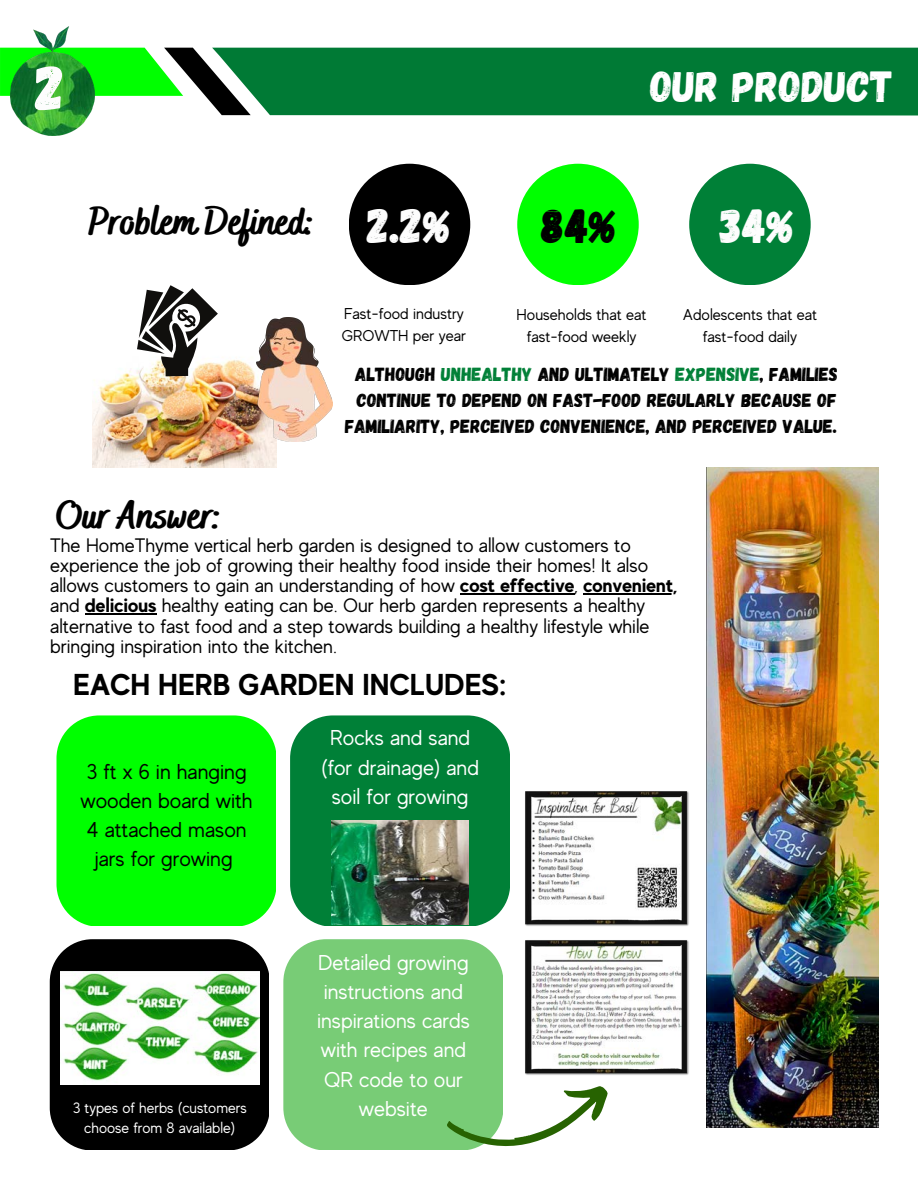
<style>
.page{position:relative;width:918px;height:1188px;background:#fff}
.page>*{position:absolute;margin:0;border:0;box-sizing:border-box;transform-origin:0 0}
.t1{font:63px "Gagalin";color:#fdfdfd}
.t2{font:48.45px "Gagalin";color:#fdfdfd}
.t3{font:48.45px "Gagalin";color:#000}
.t4{font:43.5px "Gagalin";color:#fff}
.t5{font:800 39px "Bakerie Smooth";color:#000}
.t6{font:700 30.15px "MADE Evolve Sans";color:#000}
.t7{font:21.45px/29.2px "MADE Evolve Sans";color:#fff;text-align:center}
.t8{font:21.45px/29.2px "MADE Evolve Sans";color:#000;text-align:center}
.t9{font:19.5px/20.2px "MADE Evolve Sans";color:#000}
.t10{font:18.9px/25.8px "Gagalin";color:#000;text-align:center}
.t11{font:15.6px/21.8px "MADE Evolve Sans";color:#000;text-align:center}
.t12{font:15px/20.2px "MADE Evolve Sans";color:#fff;text-align:center}
.s1{color:#008037}
.s2{font-weight:700}
</style>
<div class="page">
<div style="left:251px;top:48px;width:667px;height:67px;background:#007a35"></div>
<svg style="left:0;top:48px;width:251px;height:67px"></svg>
<div style="left:349px;top:164px;width:121px;height:121px;background:#000;border-radius:50%"></div>
<div style="left:517px;top:164px;width:122px;height:121px;background:#0f0;border-radius:50%"></div>
<div style="left:689px;top:164px;width:122px;height:121px;background:#008037;border-radius:50%"></div>
<img style="left:92px;top:360px;width:185px;height:108px">
<svg style="left:137px;top:285px;width:81px;height:91px"></svg>
<img style="left:256px;top:318px;width:77px;height:123px">
<img style="left:706px;top:468px;width:173px;height:659px">
<svg style="left:56px;top:715px;width:220px;height:211px;background:#0dff0d"></svg>
<svg style="left:290px;top:715px;width:220px;height:211px;background:#0e8641"></svg>
<svg style="left:50px;top:939px;width:219px;height:211px;background:#141414"></svg>
<div style="left:283px;top:939px;width:220px;height:211px;background:#78cc76"></div>
<img style="left:331px;top:821px;width:138px;height:103px">
<img style="left:525px;top:791px;width:164px;height:135px">
<img style="left:525px;top:940px;width:164px;height:135px">
<svg style="left:446px;top:1076px;width:162px;height:74px"></svg>
<img style="left:11px;top:27px;width:83px;height:109px">
<img style="left:60px;top:972px;width:199px;height:112px">
<hr style="left:460px;top:593px;width:115px;height:1px;background:#000">
<hr style="left:583px;top:593px;width:94px;height:1px;background:#000">
<hr style="left:85px;top:614px;width:71px;height:1px;background:#000">
<h1 class="t1" style="left:35px;top:47px;width:31px">2</h1>
<h3 class="t4" style="left:650px;top:58px;width:244px">OUR PRODUCT</h3>
<h3 class="t5" style="left:89px;top:198px;width:227px">Problem Defined:</h3>
<h3 class="t5" style="left:57px;top:493px;width:166px">Our Answer:</h3>
<h2 class="t2" style="left:367px;top:194px;width:86px">2.2%</h2>
<h2 class="t3" style="left:542px;top:194px;width:78px">84%</h2>
<h2 class="t2" style="left:720px;top:194px;width:77px">34%</h2>
<p class="t11" style="left:342px;top:304px;width:126px;line-height:21.1px;text-align:left">Fast-food industry<br>GROWTH per year</p>
<p class="t11" style="left:517px;top:304px;width:131px">Households that eat fast-food weekly</p>
<p class="t11" style="left:683px;top:304px;width:136px">Adolescents that eat fast-food daily</p>
<p class="t10" style="left:345px;top:361px;width:494px">ALTHOUGH <span class="s1">UNHEALTHY</span> AND ULTIMATELY <span class="s1">EXPENSIVE</span>, FAMILIES<br>CONTINUE TO DEPEND ON FAST-FOOD REGULARLY BECAUSE OF<br>FAMILIARITY, PERCEIVED CONVENIENCE, AND PERCEIVED VALUE.</p>
<p class="t9" style="left:50px;top:535px;width:629px">The HomeThyme vertical herb garden is designed to allow customers to experience the job of growing their healthy food inside their homes! It also allows customers to gain an understanding of how <span class="s2">cost effective</span>, <span class="s2">convenient, </span>and <span class="s2">delicious</span> healthy eating can be. Our herb garden represents a healthy alternative to fast food and a step towards building a healthy lifestyle while bringing inspiration into the kitchen.</p>
<h3 class="t6" style="left:73px;top:667px;width:436px">EACH HERB GARDEN INCLUDES:</h3>
<p class="t8" style="left:81px;top:757px;width:174px">3 ft x 6 in hanging wooden board with<br>4 attached mason jars for growing</p>
<p class="t12" style="left:73px;top:1098px;width:176px">3 types of herbs (customers choose from 8 available)</p>
<p class="t7" style="left:321px;top:724px;width:159px">Rocks and sand (for drainage) and soil for growing</p>
<p class="t7" style="left:317px;top:948px;width:154px">Detailed growing instructions and inspirations cards with recipes and<br>QR code to our website</p>
</div>
